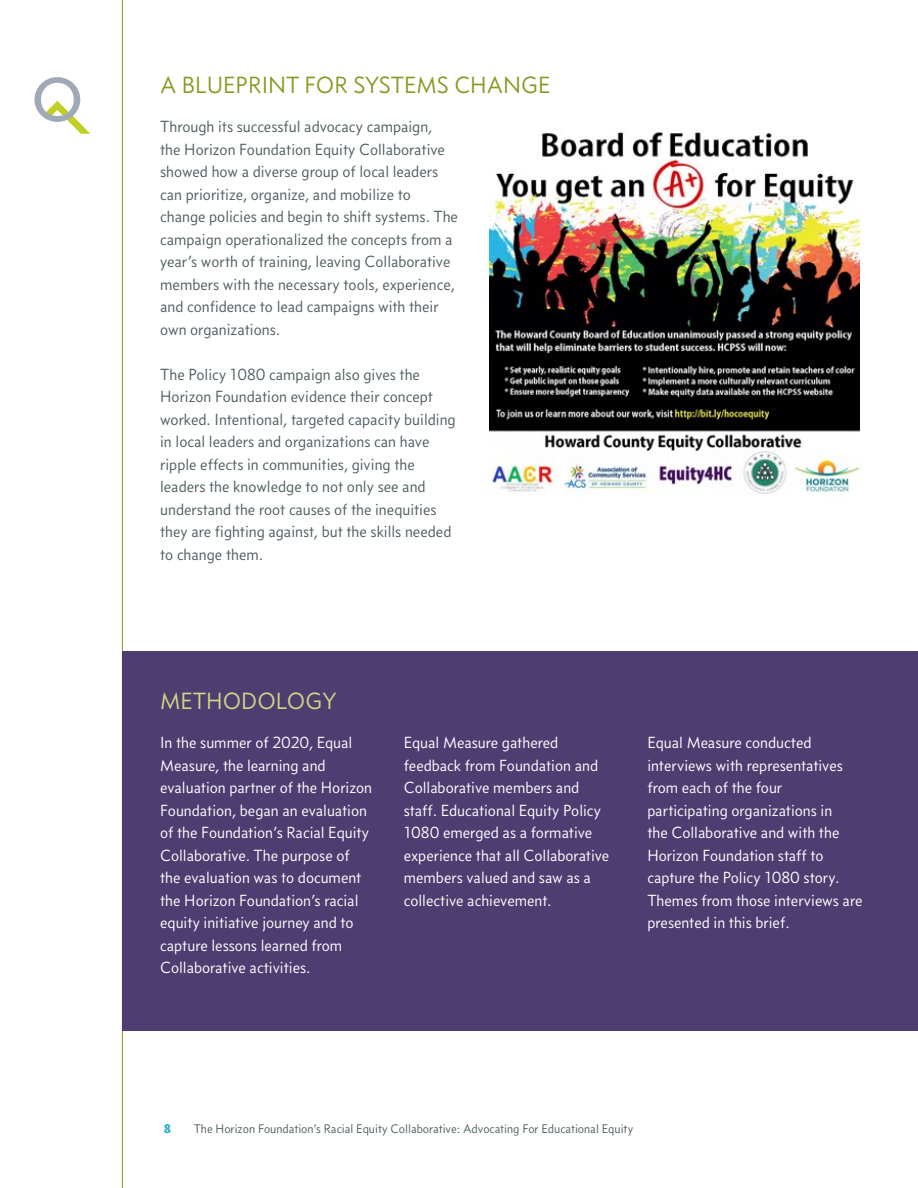
<style>
.page{position:relative;width:918px;height:1188px;background:#fff}
.page>*{position:absolute;margin:0;border:0;box-sizing:border-box;transform-origin:0 0}
.t1{font:24px "Concourse T3";color:#879921}
.t2{font:24px "Concourse T3";color:#d3d784}
.t3{font:16.5px/22.5px "Concourse T3";color:#fff}
.t4{font:16.5px/22.5px "Concourse T3";color:#505d61}
.t5{font:12.75px "Concourse T3";color:#505d61}
.t6{font:700 12.75px "Concourse C3";color:#14a6c7}
</style>
<div class="page">
<hr style="left:122px;top:0;width:1px;height:1188px;background:#879921">
<svg style="left:35px;top:77px;width:55px;height:57px"></svg>
<img style="left:490px;top:132px;width:370px;height:362px">
<div style="left:122px;top:652px;width:796px;height:379px;background:#4d3d70"></div>
<p class="t1" style="left:160px;top:71px;width:392px">A BLUEPRINT FOR SYSTEMS CHANGE</p>
<p class="t4" style="left:160px;top:116px;width:299px">Through its successful advocacy campaign,<br>the Horizon Foundation Equity Collaborative showed how a diverse group of local leaders can prioritize, organize, and mobilize to change policies and begin to shift systems. The campaign operationalized the concepts from a year’s worth of training, leaving Collaborative members with the necessary tools, experience, and confidence to lead campaigns with their own organizations.</p>
<p class="t4" style="left:160px;top:363px;width:297px">The Policy 1080 campaign also gives the Horizon Foundation evidence their concept worked. Intentional, targeted capacity building in local leaders and organizations can have ripple effects in communities, giving the leaders the knowledge to not only see and understand the root causes of the inequities they are fighting against, but the skills needed to change them.</p>
<p class="t2" style="left:160px;top:687px;width:178px">METHODOLOGY</p>
<p class="t3" style="left:160px;top:731px;width:214px">In the summer of 2020, Equal<br>Measure, the learning and evaluation partner of the Horizon<br>Foundation, began an evaluation of the Foundation’s Racial Equity<br>Collaborative. The purpose of the evaluation was to document the Horizon Foundation’s racial equity initiative journey and to capture lessons learned from<br>Collaborative activities.</p>
<p class="t3" style="left:404px;top:731px;width:207px">Equal Measure gathered feedback from Foundation and<br>Collaborative members and staff. Educational Equity Policy<br>1080 emerged as a formative experience that all Collaborative members valued and saw as a collective achievement.</p>
<p class="t3" style="left:647px;top:731px;width:217px">Equal Measure conducted interviews with representatives from each of the four participating organizations in<br>the Collaborative and with the<br>Horizon Foundation staff to capture the Policy 1080 story.<br>Themes from those interviews are presented in this brief.</p>
<p class="t6" style="left:164px;top:1121px;width:9px">8</p>
<p class="t5" style="left:194px;top:1121px;width:441px">The Horizon Foundation’s Racial Equity Collaborative: Advocating For Educational Equity</p>
</div>
